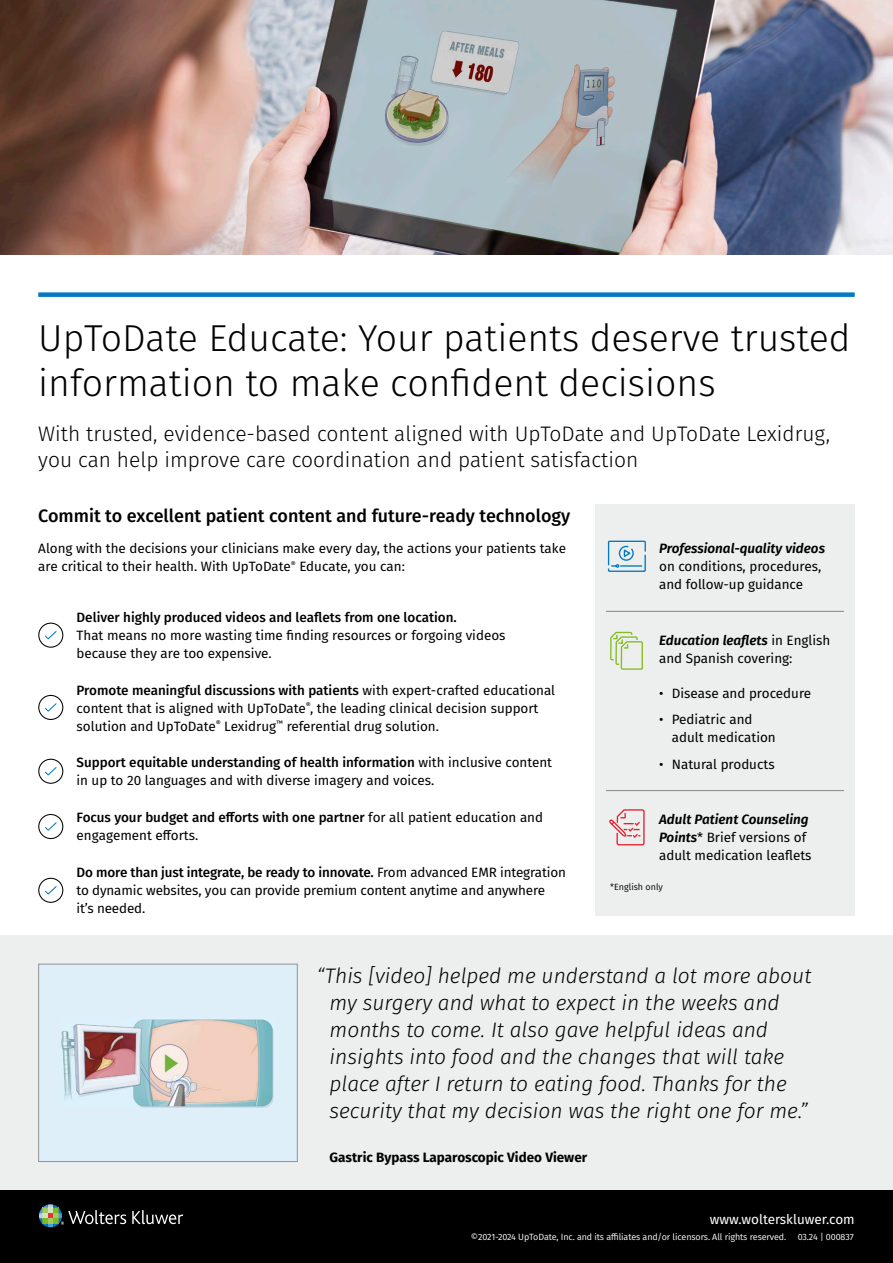
<style>
.page{position:relative;width:893px;height:1263px;background:#fff}
.page>*{position:absolute;margin:0;border:0;box-sizing:border-box;transform-origin:0 0}
.Title_3_-_30_36{font:300 37.5px/45px "Fira Sans";color:#000}
.Callout_quote_text{font:italic 300 21px/27px "Fira Sans";color:#000}
.Introduction{font:300 21px/25.2px "Fira Sans";color:#000}
.Subheader{font:500 18px "Fira Sans";color:#000}
.Text-_paragraph_body_-_9_12{font:13.5px/18px "Fira Sans";color:#000}
.Callout_quote_text-2{font:700 13.5px "Fira Sans";color:#000}
.WK_URL{font:13.5px "Fira Sans";color:#fff}
.Footer_copyright_info{font:9px "Fira Sans";letter-spacing:-.01em;color:#fff}
.Footnote{font:9px "Fira Sans";color:#000}
.s1{font-weight:500}
.s2{font-weight:600;font-style:italic}
</style>
<div class="page">
<div style="left:0;top:935px;width:893px;height:256px;background:#edefee"></div>
<div style="left:595px;top:505px;width:260px;height:411px;background:#edefee"></div>
<div style="left:38px;top:292px;width:817px;height:5px;background:#007ac2"></div>
<svg style="left:38px;top:623px;width:25px;height:25px"></svg>
<svg style="left:38px;top:695px;width:25px;height:25px"></svg>
<svg style="left:38px;top:759px;width:25px;height:25px"></svg>
<svg style="left:38px;top:814px;width:25px;height:25px"></svg>
<svg style="left:38px;top:878px;width:25px;height:25px"></svg>
<hr style="left:606px;top:611px;width:238px;height:1px;background:#929292">
<hr style="left:606px;top:790px;width:238px;height:1px;background:#929292">
<img style="left:0;top:0;width:893px;height:254px">
<div style="left:38px;top:964px;width:260px;height:198px;background:#deeffa;border:1px solid #929292"></div>
<img style="left:61px;top:1019px;width:213px;height:89px">
<svg style="left:608px;top:631px;width:37px;height:215px"></svg>
<svg style="left:607px;top:540px;width:39px;height:32px"></svg>
<div style="left:0;top:1191px;width:893px;height:72px;background:#000"></div>
<svg style="left:132px;top:1210px;width:51px;height:14px"></svg>
<svg style="left:39px;top:1204px;width:87px;height:23px"></svg>
<p class="Title_3_-_30_36" style="left:38px;top:315px;width:814px">UpToDate Educate: Your patients deserve trusted information to make confident decisions</p>
<p class="Introduction" style="left:38px;top:421px;width:793px">With trusted, evidence-based content aligned with UpToDate and UpToDate Lexidrug, you can help improve care coordination and patient satisfaction</p>
<p class="Subheader" style="left:38px;top:501px;width:534px">Commit to excellent patient content and future-ready technology</p>
<p class="Text-_paragraph_body_-_9_12" style="left:38px;top:539px;width:529px">Along with the decisions your clinicians make every day, the actions your patients take are critical to their health. With UpToDate<sup>®</sup> Educate, you can:</p>
<p class="Text-_paragraph_body_-_9_12" style="left:77px;top:608px;width:430px"><span class="s1">Deliver highly produced videos and leaflets from one location.<br></span>That means no more wasting time finding resources or forgoing videos because they are too expensive.</p>
<p class="Text-_paragraph_body_-_9_12" style="left:77px;top:680px;width:480px"><span class="s1">Promote meaningful discussions with patients</span> with expert-crafted educational content that is aligned with UpToDate<sup>®</sup>, the leading clinical decision support solution and UpToDate<sup>®</sup> Lexidrug<sup>™</sup> referential drug solution.</p>
<p class="Text-_paragraph_body_-_9_12" style="left:77px;top:753px;width:477px"><span class="s1">Support equitable understanding of health information</span> with inclusive content in up to 20 languages and with diverse imagery and voices.</p>
<p class="Text-_paragraph_body_-_9_12" style="left:77px;top:808px;width:468px"><span class="s1">Focus your budget and efforts with one partner</span> for all patient education and engagement efforts.</p>
<p class="Text-_paragraph_body_-_9_12" style="left:77px;top:863px;width:491px"><span class="s1">Do more than just integrate, be ready to innovate.</span> From advanced EMR integration to dynamic websites, you can provide premium content anytime and anywhere<br>it’s needed.</p>
<p class="Text-_paragraph_body_-_9_12" style="left:659px;top:539px;width:167px"><span class="s2">Professional-quality videos </span>on conditions, procedures, and follow-up guidance</p>
<p class="Text-_paragraph_body_-_9_12" style="left:659px;top:630px;width:173px"><span class="s2">Education leaflets</span> in English and Spanish covering:</p>
<p class="Text-_paragraph_body_-_9_12" style="left:659px;top:683px;width:154px">• Disease and procedure</p>
<p class="Text-_paragraph_body_-_9_12" style="left:672px;top:710px;width:105px;text-indent:-13px">• Pediatric and adult medication</p>
<p class="Text-_paragraph_body_-_9_12" style="left:659px;top:754px;width:117px">• Natural products</p>
<p class="Text-_paragraph_body_-_9_12" style="left:659px;top:810px;width:154px"><span class="s2">Adult Patient Counseling<br>Points</span>* Brief versions of adult medication leaflets</p>
<p class="Footnote" style="left:610px;top:880px;width:54px">*English only</p>
<p class="Callout_quote_text" style="left:330px;top:962px;width:483px;text-indent:-13px">“This [video] helped me understand a lot more about my surgery and what to expect in the weeks and months to come. It also gave helpful ideas and insights into food and the changes that will take place after I return to eating food. Thanks for the security that my decision was the right one for me.”</p>
<p class="Callout_quote_text-2" style="left:330px;top:1146px;width:259px">Gastric Bypass Laparoscopic Video Viewer</p>
<p class="WK_URL" style="left:710px;top:1209px;width:146px">www.wolterskluwer.com</p>
<p class="Footer_copyright_info" style="left:471px;top:1230px;width:317px">©2021-2024 UpToDate, Inc. and its affiliates and/or licensors. All rights reserved.</p>
<p class="Footer_copyright_info" style="left:798px;top:1230px;width:58px">03.24 | 000837</p>
</div>
